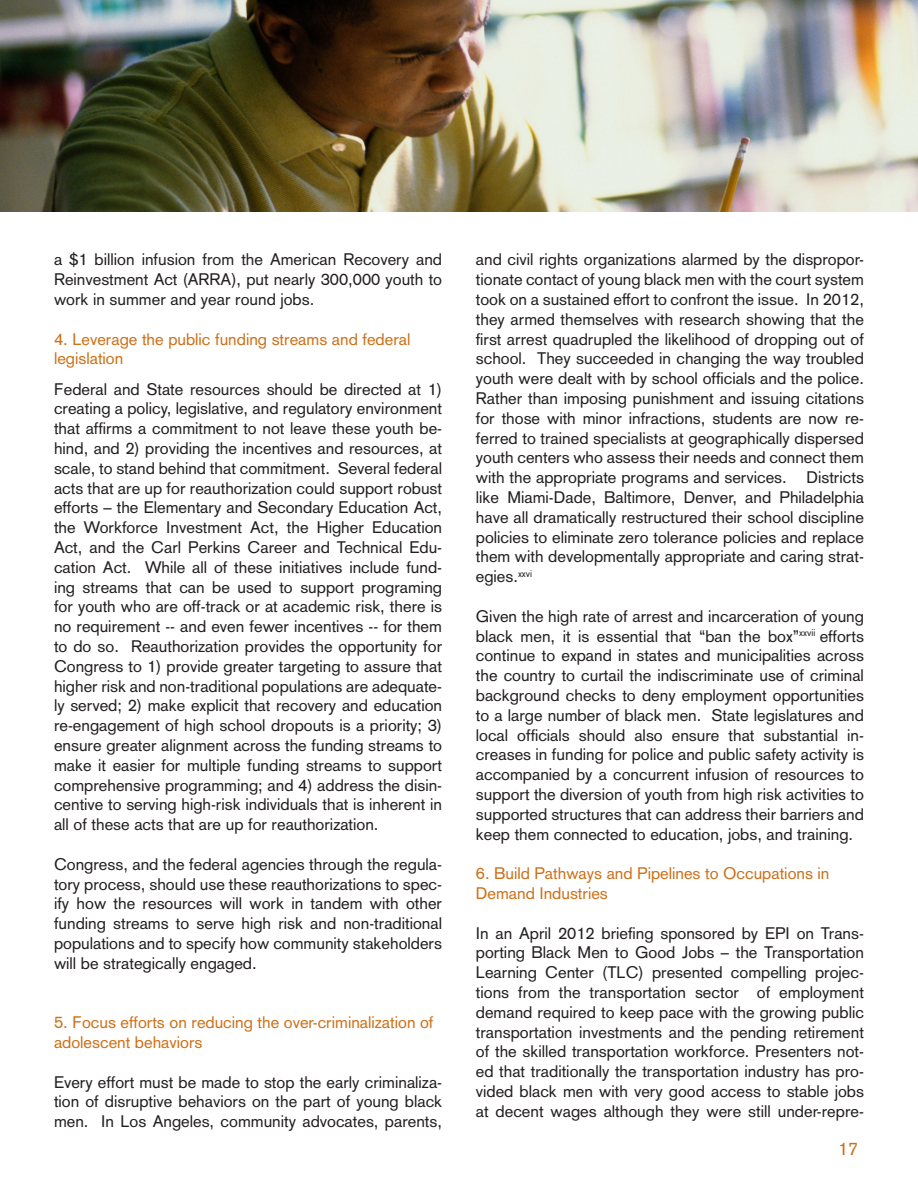
<style>
.page{position:relative;width:918px;height:1188px;background:#fff}
.page>*{position:absolute;margin:0;border:0;box-sizing:border-box;transform-origin:0 0}
.t1{font:18px "Akzidenz Grotesk BE";color:#ce7018}
.t2{font:16.5px/19.8px "Akzidenz Grotesk";color:#231f20;text-align:justify}
.t3{font:16.5px/19.8px "Akzidenz Grotesk";color:#ce7018}
</style>
<div class="page">
<img style="left:0;top:0;width:918px;height:212px">
<p class="t2" style="left:54px;top:250px;width:390px">a $1 billion infusion from the American Recovery and Reinvestment Act (ARRA), put nearly 300,000 youth to work in summer and year round jobs.</p>
<p class="t3" style="left:54px;top:329px;width:358px">4. Leverage the public funding streams and federal legislation</p>
<p class="t2" style="left:54px;top:379px;width:390px">Federal and State resources should be directed at 1) creating a policy, legislative, and regulatory environment that affirms a commitment to not leave these youth be&shy;hind, and 2) providing the incentives and resources, at scale, to stand behind that commitment. Several federal acts that are up for reauthorization could support robust efforts – the Elementary and Secondary Education Act, the Workforce Investment Act, the Higher Education Act, and the Carl Perkins Career and Technical Edu&shy;cation Act. While all of these initiatives include fund&shy;ing streams that can be used to support programing for youth who are off-track or at academic risk, there is no requirement -- and even fewer incentives -- for them to do so. Reauthorization provides the opportunity for Congress to 1) provide greater targeting to assure that higher risk and non-traditional populations are adequate&shy;ly served; 2) make explicit that recovery and education re-engagement of high school dropouts is a priority; 3) ensure greater alignment across the funding streams to make it easier for multiple funding streams to support comprehensive programming; and 4) address the disin&shy;centive to serving high-risk individuals that is inherent in all of these acts that are up for reauthorization.</p>
<p class="t2" style="left:54px;top:854px;width:390px">Congress, and the federal agencies through the regula&shy;tory process, should use these reauthorizations to spec&shy;ify how the resources will work in tandem with other funding streams to serve high risk and non-traditional populations and to specify how community stakeholders will be strategically engaged.</p>
<p class="t3" style="left:54px;top:1013px;width:381px">5. Focus efforts on reducing the over-criminalization of adolescent behaviors</p>
<p class="t2" style="left:54px;top:1072px;width:390px">Every effort must be made to stop the early criminaliza&shy;tion of disruptive behaviors on the part of young black men. In Los Angeles, community advocates, parents,</p>
<p class="t2" style="left:476px;top:250px;width:390px">and civil rights organizations alarmed by the dispropor&shy;tionate contact of young black men with the court system took on a sustained effort to confront the issue. In 2012, they armed themselves with research showing that the first arrest quadrupled the likelihood of dropping out of school. They succeeded in changing the way troubled youth were dealt with by school officials and the police.<br>Rather than imposing punishment and issuing citations for those with minor infractions, students are now re&shy;ferred to trained specialists at geographically dispersed youth centers who assess their needs and connect them with the appropriate programs and services. Districts like Miami-Dade, Baltimore, Denver, and Philadelphia have all dramatically restructured their school discipline policies to eliminate zero tolerance policies and replace them with developmentally appropriate and caring strat&shy;egies.<sup>xxvi</sup></p>
<p class="t2" style="left:476px;top:606px;width:390px">Given the high rate of arrest and incarceration of young black men, it is essential that “ban the box”<sup>xxvii</sup> efforts continue to expand in states and municipalities across the country to curtail the indiscriminate use of criminal background checks to deny employment opportunities to a large number of black men. State legislatures and local officials should also ensure that substantial in&shy;creases in funding for police and public safety activity is accompanied by a concurrent infusion of resources to support the diversion of youth from high risk activities to supported structures that can address their barriers and keep them connected to education, jobs, and training.</p>
<p class="t3" style="left:476px;top:863px;width:355px">6. Build Pathways and Pipelines to Occupations in<br>Demand Industries</p>
<p class="t2" style="left:476px;top:923px;width:390px">In an April 2012 briefing sponsored by EPI on Trans&shy;porting Black Men to Good Jobs – the Transportation Learning Center (TLC) presented compelling projec&shy;tions from the transportation sector of employment demand required to keep pace with the growing public transportation investments and the pending retirement of the skilled transportation workforce. Presenters not&shy;ed that traditionally the transportation industry has pro&shy;vided black men with very good access to stable jobs at decent wages although they were still under-repre-</p>
<p class="t1" style="left:838px;top:1138px;width:22px">17</p>
</div>
